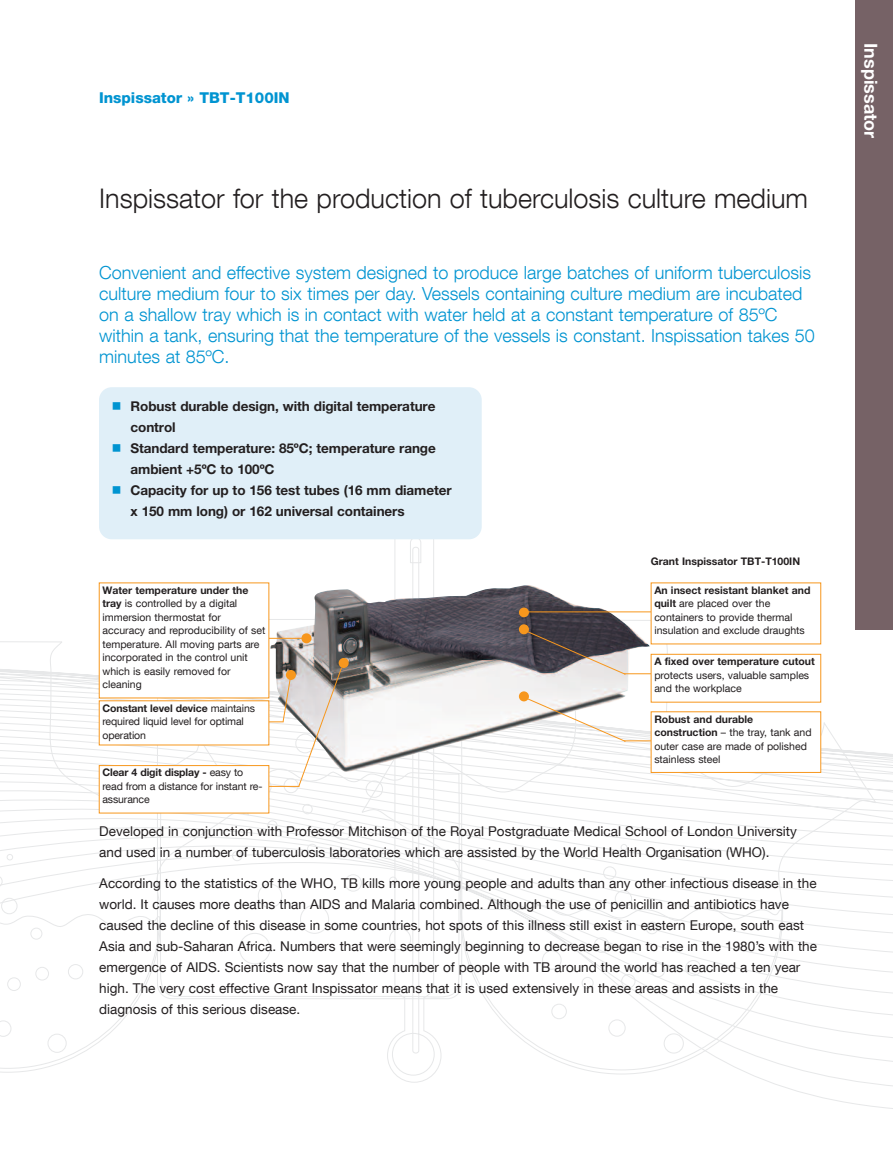
<style>
.page{position:relative;width:893px;height:1170px;background:#fff}
.page>*{position:absolute;margin:0;border:0;box-sizing:border-box;transform-origin:0 0}
.t1{font:300 27px "Helvetica Neue LT Com";color:#231f20}
.t2{font:300 18px/21px "Helvetica Neue LT Com";color:#0094d1}
.t3{font:700 18px "Helvetica Neue LT Std";color:#fff}
.t4{font:800 15px "Helvetica Neue LT Std";color:#0094d1}
.t5{font:13.5px/21px "Helvetica Neue LT Com";color:#231f20}
.t6{font:700 13.5px/21px "Helvetica Neue LT Std";letter-spacing:-.005em;color:#231f20}
.t7{font:10.5px/13.5px "Helvetica Neue LT Com";color:#231f20}
.t8{font:700 10.5px "Helvetica Neue LT Std";color:#231f20}
.s1{font-family:"Helvetica Neue LT Std";font-weight:700}
.s2{font-family:"Helvetica Neue LT Com";font-weight:400}
</style>
<div class="page">
<svg style="left:160px;top:582px;width:201px;height:415px"></svg>
<svg style="left:0;top:641px;width:249px;height:432px"></svg>
<svg style="left:0;top:911px;width:161px;height:158px"></svg>
<div style="left:1px;top:898px;width:16px;height:16px;border:1px solid #e7e8e9;border-radius:50%"></div>
<svg style="left:0;top:875px;width:3px;height:13px"></svg>
<svg style="left:7px;top:854px;width:6px;height:6px"></svg>
<svg style="left:361px;top:619px;width:515px;height:456px"></svg>
<svg style="left:461px;top:904px;width:322px;height:167px"></svg>
<div style="left:615px;top:890px;width:17px;height:17px;border:1px solid #e7e8e9;border-radius:50%"></div>
<div style="left:603px;top:866px;width:13px;height:13px;border:1px solid #e7e8e9;border-radius:50%"></div>
<div style="left:621px;top:844px;width:6px;height:7px;border:1px solid #e7e8e9;border-radius:50%"></div>
<svg style="left:387px;top:539px;width:55px;height:544px"></svg>
<div style="left:855px;top:0;width:38px;height:629px;background:#766266"></div>
<img style="left:270px;top:585px;width:380px;height:187px">
<div style="left:301px;top:633px;width:10px;height:10px;background:#f7971d;border-radius:50%"></div>
<hr style="left:137px;top:638px;width:168px;height:1px;background:#f7971d">
<div style="left:519px;top:608px;width:10px;height:9px;background:#f7971d;border-radius:50%"></div>
<hr style="left:524px;top:612px;width:157px;height:1px;background:#f7971d">
<div style="left:99px;top:583px;width:170px;height:115px;background:#fff"></div>
<div style="left:651px;top:583px;width:169px;height:61px;background:#fff"></div>
<div style="left:99px;top:387px;width:383px;height:152px;background:#e0eff8;border-radius:13px"></div>
<div style="left:339px;top:658px;width:10px;height:10px;background:#f7971d;border-radius:50%"></div>
<hr style="left:186px;top:786px;width:113px;height:1px;background:#f7971d">
<svg style="left:298px;top:667px;width:44px;height:120px"></svg>
<div style="left:99px;top:766px;width:170px;height:47px;background:#fff"></div>
<div style="left:99px;top:765px;width:170px;height:48px;border:1px solid #f7971d"></div>
<div style="left:519px;top:624px;width:10px;height:10px;background:#f7971d;border-radius:50%"></div>
<hr style="left:624px;top:673px;width:110px;height:1px;background:#f7971d">
<svg style="left:523px;top:629px;width:103px;height:46px;background:#6f696c"></svg>
<div style="left:651px;top:655px;width:169px;height:47px;background:#fff"></div>
<div style="left:651px;top:654px;width:170px;height:48px;border:1px solid #f7971d"></div>
<div style="left:519px;top:691px;width:10px;height:10px;background:#f7971d;border-radius:50%"></div>
<hr style="left:624px;top:740px;width:110px;height:1px;background:#f7971d">
<svg style="left:523px;top:696px;width:103px;height:46px"></svg>
<div style="left:651px;top:712px;width:169px;height:60px;background:#fff"></div>
<div style="left:651px;top:712px;width:170px;height:61px;border:1px solid #f7971d"></div>
<div style="left:286px;top:670px;width:10px;height:10px;background:#f7971d;border-radius:50%"></div>
<hr style="left:170px;top:722px;width:114px;height:1px;background:#f7971d">
<svg style="left:283px;top:672px;width:9px;height:50px"></svg>
<div style="left:99px;top:701px;width:170px;height:44px;background:#fff"></div>
<p class="t4" style="left:99px;top:92px;width:192px">Inspissator » TBT-T100IN</p>
<h1 class="t1" style="left:99px;top:189px;width:710px">Inspissator for the production of tuberculosis culture medium</h1>
<p class="t2" style="left:99px;top:265px;width:717px">Convenient and effective system designed to produce large batches of uniform tuberculosis culture medium four to six times per day. Vessels containing culture medium are incubated on a shallow tray which is in contact with water held at a constant temperature of 85ºC within a tank, ensuring that the temperature of the vessels is constant. Inspissation takes 50 minutes at 85ºC.</p>
<p class="t6" style="left:130px;top:397px;width:323px">Robust durable design, with digital temperature control<br>Standard temperature: 85ºC; temperature range ambient +5ºC to 100ºC<br>Capacity for up to 156 test tubes (16 mm diameter x 150 mm long) or 162 universal containers</p>
<p class="t8" style="left:102px;top:586px;width:148px">Water temperature under the</p>
<p class="t7" style="left:102px;top:598px;width:164px"><span class="s1">tray</span> is controlled by a digital immersion thermostat for accuracy and reproducibility of set temperature. All moving parts are incorporated in the control unit which is easily removed for cleaning</p>
<p class="t8" style="left:102px;top:704px;width:154px">Constant level device <span class="s2">maintains</span></p>
<p class="t7" style="left:102px;top:716px;width:143px">required liquid level for optimal operation</p>
<p class="t8" style="left:102px;top:769px;width:142px">Clear 4 digit display - <span class="s2">easy to</span></p>
<p class="t7" style="left:102px;top:781px;width:162px">read from a distance for instant re&shy;assurance</p>
<p class="t8" style="left:651px;top:557px;width:151px">Grant Inspissator TBT-T100IN</p>
<p class="t8" style="left:654px;top:586px;width:158px">An insect resistant blanket and</p>
<p class="t7" style="left:654px;top:598px;width:152px"><span class="s1">quilt</span> are placed over the containers to provide thermal insulation and exclude draughts</p>
<p class="t8" style="left:654px;top:658px;width:162px">A fixed over temperature cutout</p>
<p class="t7" style="left:654px;top:670px;width:156px">protects users, valuable samples and the workplace</p>
<p class="t8" style="left:654px;top:715px;width:100px">Robust and durable</p>
<p class="t7" style="left:654px;top:727px;width:159px"><span class="s1">construction</span> – the tray, tank and outer case are made of polished stainless steel</p>
<p class="t5" style="left:99px;top:822px;width:699px">Developed in conjunction with Professor Mitchison of the Royal Postgraduate Medical School of London University and used in a number of tuberculosis laboratories which are assisted by the World Health Organisation (WHO).</p>
<p class="t5" style="left:99px;top:875px;width:719px">According to the statistics of the WHO, TB kills more young people and adults than any other infectious disease in the world. It causes more deaths than AIDS and Malaria combined. Although the use of penicillin and antibiotics have caused the decline of this disease in some countries, hot spots of this illness still exist in eastern Europe, south east Asia and sub-Saharan Africa. Numbers that were seemingly beginning to decrease began to rise in the 1980’s with the emergence of AIDS. Scientists now say that the number of people with TB around the world has reached a ten year high. The very cost effective Grant Inspissator means that it is used extensively in these areas and assists in the diagnosis of this serious disease.</p>
<h2 class="t3" style="left:877px;top:43px;width:97px;rotate:90deg">Inspissator</h2>
</div>
